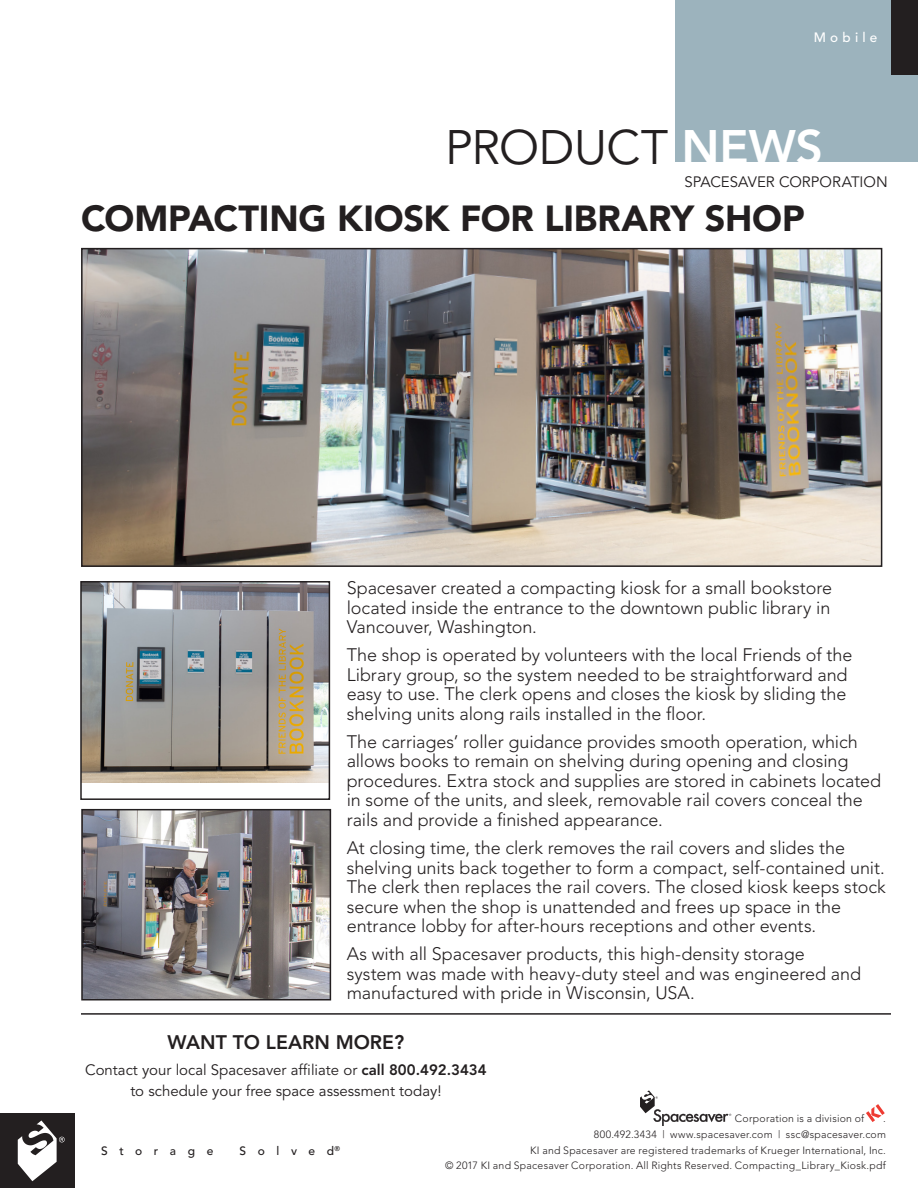
<style>
.page{position:relative;width:918px;height:1188px;background:#fff}
.page>*{position:absolute;margin:0;border:0;box-sizing:border-box;transform-origin:0 0}
.t1{font:48px "Avenir";letter-spacing:-.01em;color:#231f20}
.Head{font:900 36px "Avenir";letter-spacing:-.005em;color:#231f20}
.t2{font:800 19.5px "Avenir";color:#231f20}
.Body_Copy{font:300 18px/19.5px "Avenir";color:#231f20}
.Body_Copy-2{font:15px "Avenir";color:#231f20}
.t3{font:500 13.5px "Avenir";letter-spacing:.315em;color:#fff}
.t4{font:500 12px "Avenir";letter-spacing:.97em;color:#231f20}
.t5{font:300 10.5px "Avenir";letter-spacing:.025em;color:#231f20}
.s1{font-weight:800;color:#fff}
.s2{font-weight:800}
</style>
<div class="page">
<img style="left:84px;top:251px;width:795px;height:313px">
<div style="left:81px;top:248px;width:801px;height:319px;border:2px solid #231f20"></div>
<div style="left:675px;top:0;width:243px;height:162px;background:#9cb3bd"></div>
<div style="left:891px;top:0;width:27px;height:74px;background:#231f20"></div>
<div style="left:0;top:1114px;width:74px;height:74px;background:#231f20"></div>
<svg style="left:18px;top:1120px;width:47px;height:61px"></svg>
<svg style="left:640px;top:1090px;width:91px;height:36px"></svg>
<svg style="left:866px;top:1104px;width:19px;height:18px"></svg>
<hr style="left:81px;top:1013px;width:810px;height:2px;background:#231f20">
<img style="left:83px;top:584px;width:244px;height:198px">
<div style="left:80px;top:581px;width:250px;height:219px;border:2px solid #231f20"></div>
<img style="left:84px;top:812px;width:244px;height:185px">
<div style="left:81px;top:809px;width:250px;height:191px;border:2px solid #231f20"></div>
<p class="t3" style="left:814px;top:30px;width:65px">Mobile</p>
<p class="t1" style="left:445px;top:120px;width:379px">PRODUCT <span class="s1">NEWS</span></p>
<p class="Head" style="left:81px;top:196px;width:725px">COMPACTING KIOSK FOR LIBRARY SHOP</p>
<p class="Body_Copy-2" style="left:684px;top:173px;width:205px">SPACESAVER CORPORATION</p>
<p class="Body_Copy" style="left:347px;top:578px;width:487px;text-align:justify">Spacesaver created a compacting kiosk for a small bookstore located inside the entrance to the downtown public library in Vancouver, Washington.</p>
<p class="Body_Copy" style="left:347px;top:645px;width:507px">The shop is operated by volunteers with the local Friends of the Library group, so the system needed to be straightforward and easy to use. The clerk opens and closes the kiosk by sliding the shelving units along rails installed in the floor.</p>
<p class="Body_Copy" style="left:347px;top:732px;width:536px">The carriages’ roller guidance provides smooth operation, which allows books to remain on shelving during opening and closing procedures. Extra stock and supplies are stored in cabinets located in some of the units, and sleek, removable rail covers conceal the rails and provide a finished appearance.</p>
<p class="Body_Copy" style="left:347px;top:838px;width:541px">At closing time, the clerk removes the rail covers and slides the shelving units back together to form a compact, self-contained unit.<br>The clerk then replaces the rail covers. The closed kiosk keeps stock secure when the shop is unattended and frees up space in the entrance lobby for after-hours receptions and other events.</p>
<p class="Body_Copy" style="left:347px;top:944px;width:516px">As with all Spacesaver products, this high-density storage system was made with heavy-duty steel and was engineered and manufactured with pride in Wisconsin, USA.</p>
<p class="t2" style="left:168px;top:1031px;width:238px">WANT TO LEARN MORE?</p>
<p class="Body_Copy-2" style="left:85px;top:1061px;width:403px">Contact your local Spacesaver affiliate or <span class="s2">call 800.492.3434</span></p>
<p class="Body_Copy-2" style="left:130px;top:1082px;width:313px">to schedule your free space assessment today!</p>
<p class="t4" style="left:101px;top:1144px;width:114px">Storage</p>
<p class="t4" style="left:240px;top:1144px;width:102px">Solved<sup>®</sup></p>
<p class="t5" style="left:735px;top:1112px;width:131px">Corporation is a division of</p>
<p class="t5" style="left:883px;top:1112px;width:4px">.</p>
<p class="t5" style="left:594px;top:1128px;width:294px">800.492.3434 | www.spacesaver.com | ssc@spacesaver.com</p>
<p class="t5" style="left:530px;top:1144px;width:357px">KI and Spacesaver are registered trademarks of Krueger International, Inc.</p>
<p class="t5" style="left:445px;top:1160px;width:442px">© 2017 KI and Spacesaver Corporation. All Rights Reserved. Compacting_Library_Kiosk.pdf</p>
</div>
